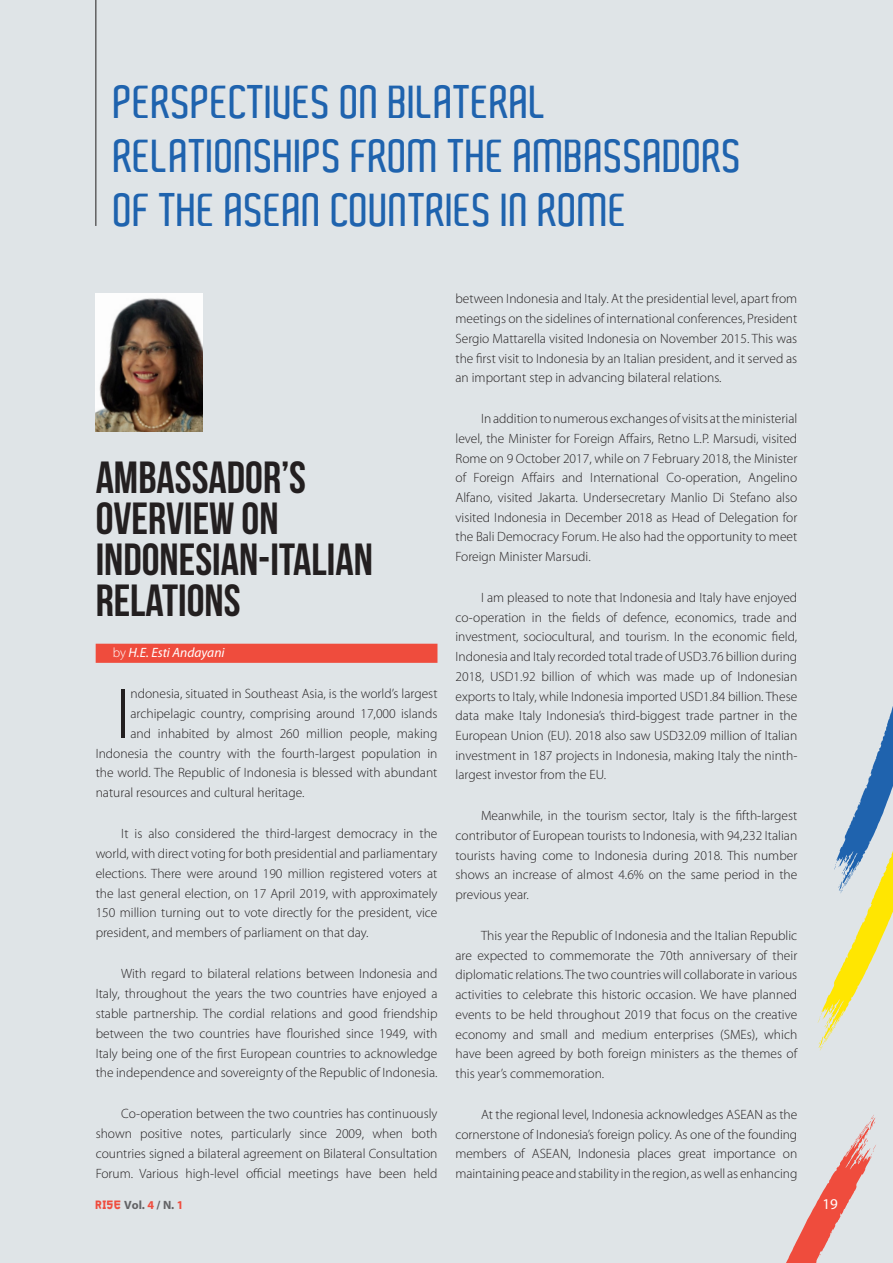
<style>
.page{position:relative;width:893px;height:1263px;background:#dfe4e7}
.page>*{position:absolute;margin:0;border:0;box-sizing:border-box;transform-origin:0 0}
.t1{font:300 71.4px "Myriad Pro";color:#231f20}
.t2{font:600 45px/54px "Aldo";color:#1f63ae}
.t3{font:45px/41.1px "Bebas Neue";color:#231f20}
.t4{font:15px "Myriad Pro";color:#fff}
.t5{font:300 13.5px/19.6px "Myriad Pro";color:#231f20;text-align:justify}
.t6{font:italic 13.5px "Myriad Pro";color:#fff}
.t7{font:700 12px "Myriad Pro";color:#636366}
.s1{font-weight:300;font-style:normal}
.s2{font-family:"beton";color:#ef4c3d}
.s3{color:#ef4c3d}
</style>
<div class="page">
<svg style="left:817px;top:706px;width:76px;height:345px"></svg>
<svg style="left:786px;top:1115px;width:90px;height:148px"></svg>
<div style="left:96px;top:644px;width:341px;height:19px;background:#ef4c3d"></div>
<hr style="left:96px;top:0;width:1px;height:226px;background:#231f20">
<img style="left:96px;top:293px;width:107px;height:138px">
<h2 class="t2" style="left:114px;top:75px;width:630px">PERSPECTIVES ON BILATERAL<br>RELATIONSHIPS FROM THE AMBASSADORS<br>OF THE ASEAN COUNTRIES IN ROME</h2>
<h2 class="t3" style="left:96px;top:456px;width:279px">AMBASSADOR’S<br>OVERVIEW ON<br>INDONESIAN-ITALIAN<br>RELATIONS</h2>
<p class="t6" style="left:113px;top:644px;width:113px"><span class="s1">by</span> H.E. Esti Andayani</p>
<h1 class="t1" style="left:115px;top:670px;width:17px">I</h1>
<p class="t5" style="left:130px;top:684px;width:309px">ndonesia, situated in Southeast Asia, is the world’s largest</p>
<p class="t5" style="left:130px;top:703px;width:308px">archipelagic country, comprising around 17,000 islands</p>
<p class="t5" style="left:130px;top:723px;width:309px">and inhabited by almost 260 million people, making</p>
<p class="t5" style="left:96px;top:743px;width:343px">Indonesia the country with the fourth-largest population in</p>
<p class="t5" style="left:96px;top:763px;width:343px">the world. The Republic of Indonesia is blessed with abundant</p>
<p class="t5" style="left:96px;top:783px;width:210px">natural resources and cultural heritage.</p>
<p class="t5" style="left:96px;top:824px;width:343px;text-indent:26px">It is also considered the third-largest democracy in the world, with direct voting for both presidential and parliamentary elections. There were around 190 million registered voters at the last general election, on 17 April 2019, with approximately 150 million turning out to vote directly for the president, vice president, and members of parliament on that day.</p>
<p class="t5" style="left:96px;top:964px;width:343px;text-indent:26px">With regard to bilateral relations between Indonesia and Italy, throughout the years the two countries have enjoyed a stable partnership. The cordial relations and good friendship between the two countries have flourished since 1949, with Italy being one of the first European countries to acknowledge the independence and sovereignty of the Republic of Indonesia.</p>
<p class="t5" style="left:96px;top:1104px;width:343px;text-indent:26px">Co-operation between the two countries has continuously shown positive notes, particularly since 2009, when both countries signed a bilateral agreement on Bilateral Consultation Forum. Various high-level official meetings have been held</p>
<p class="t5" style="left:455px;top:289px;width:343px">between Indonesia and Italy. At the presidential level, apart from meetings on the sidelines of international conferences, President Sergio Mattarella visited Indonesia on November 2015. This was the first visit to Indonesia by an Italian president, and it served as an important step in advancing bilateral relations.</p>
<p class="t5" style="left:455px;top:409px;width:343px;text-indent:26px">In addition to numerous exchanges of visits at the ministerial level, the Minister for Foreign Affairs, Retno L.P. Marsudi, visited Rome on 9 October 2017, while on 7 February 2018, the Minister of Foreign Affairs and International Co-operation, Angelino Alfano, visited Jakarta. Undersecretary Manlio Di Stefano also visited Indonesia in December 2018 as Head of Delegation for the Bali Democracy Forum. He also had the opportunity to meet Foreign Minister Marsudi.</p>
<p class="t5" style="left:455px;top:588px;width:343px;text-indent:26px">I am pleased to note that Indonesia and Italy have enjoyed co-operation in the fields of defence, economics, trade and investment, sociocultural, and tourism. In the economic field, Indonesia and Italy recorded total trade of USD3.76 billion during 2018, USD1.92 billion of which was made up of Indonesian exports to Italy, while Indonesia imported USD1.84 billion. These data make Italy Indonesia’s third-biggest trade partner in the European Union (EU). 2018 also saw USD32.09 million of Italian investment in 187 projects in Indonesia, making Italy the ninth&shy;largest investor from the EU.</p>
<p class="t5" style="left:455px;top:806px;width:343px;text-indent:26px">Meanwhile, in the tourism sector, Italy is the fifth-largest contributor of European tourists to Indonesia, with 94,232 Italian tourists having come to Indonesia during 2018. This number shows an increase of almost 4.6% on the same period in the previous year.</p>
<p class="t5" style="left:455px;top:925px;width:343px;text-indent:26px">This year the Republic of Indonesia and the Italian Republic are expected to commemorate the 70th anniversary of their diplomatic relations. The two countries will collaborate in various activities to celebrate this historic occasion. We have planned events to be held throughout 2019 that focus on the creative economy and small and medium enterprises (SMEs), which have been agreed by both foreign ministers as the themes of this year’s commemoration.</p>
<p class="t5" style="left:455px;top:1104px;width:343px;text-indent:26px">At the regional level, Indonesia acknowledges ASEAN as the cornerstone of Indonesia’s foreign policy. As one of the founding members of ASEAN, Indonesia places great importance on maintaining peace and stability in the region, as well as enhancing</p>
<p class="t7" style="left:96px;top:1197px;width:89px"><span class="s2">RISE</span> Vol. <span class="s3">4</span> / N. <span class="s3">1</span></p>
<p class="t4" style="left:822px;top:1195px;width:17px">19</p>
</div>
